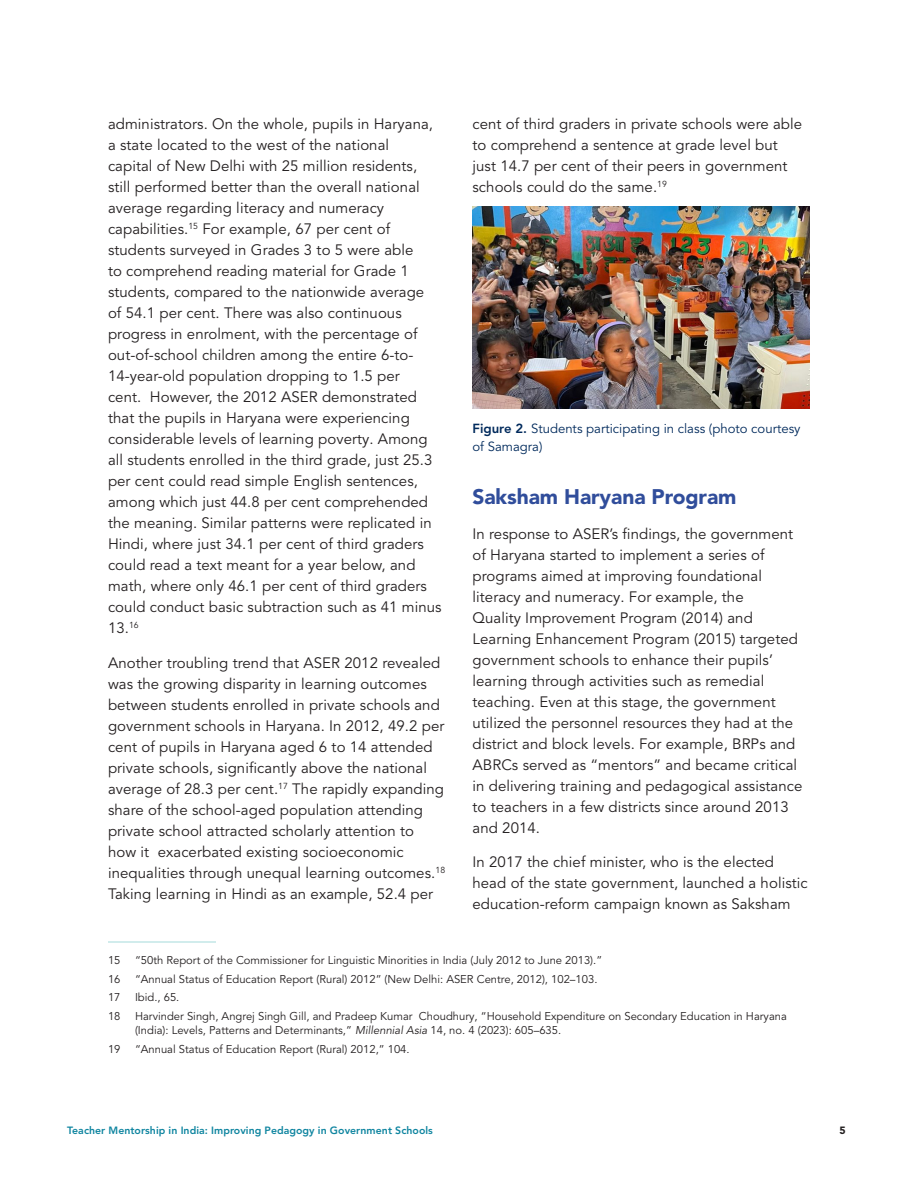
<style>
.page{position:relative;width:918px;height:1188px;background:#fff}
.page>*{position:absolute;margin:0;border:0;box-sizing:border-box;transform-origin:0 0}
.t1{font:900 21px "Avenir LT Pro";letter-spacing:-.005em;color:#304d9b}
.t2{font:15px/21px "Avenir LT Pro";letter-spacing:.005em;color:#231f20}
.figure_table_caption{font:13.2px/17.2px "Avenir LT Pro";color:#002a5c}
.footnote{font:11.25px/14.2px "Avenir LT Pro";color:#231f20}
.t3{font:800 10.5px "Avenir LT Pro";letter-spacing:.005em;color:#0f85a0}
.t4{font:900 10.5px "Avenir LT Pro";color:#231f20}
.s1{font-weight:800}
.s2{font-style:italic}
</style>
<div class="page">
<hr style="left:108px;top:942px;width:108px;height:1px;background:#a5dbdb">
<img style="left:472px;top:206px;width:338px;height:202px">
<p class="t2" style="left:108px;top:114px;width:335px">administrators. On the whole, pupils in Haryana, a state located to the west of the national<br>capital of New Delhi with 25 million residents, still performed better than the overall national average regarding literacy and numeracy capabilities.<sup>15</sup> For example, 67 per cent of students surveyed in Grades 3 to 5 were able<br>to comprehend reading material for Grade 1 students, compared to the nationwide average<br>of 54.1 per cent. There was also continuous progress in enrolment, with the percentage of out-of-school children among the entire 6-to-14-year-old population dropping to 1.5 per<br>cent. However, the 2012 ASER demonstrated that the pupils in Haryana were experiencing considerable levels of learning poverty. Among all students enrolled in the third grade, just 25.3 per cent could read simple English sentences, among which just 44.8 per cent comprehended the meaning. Similar patterns were replicated in Hindi, where just 34.1 per cent of third graders could read a text meant for a year below, and math, where only 46.1 per cent of third graders could conduct basic subtraction such as 41 minus 13.<sup>16</sup></p>
<p class="t2" style="left:108px;top:652px;width:339px">Another troubling trend that ASER 2012 revealed was the growing disparity in learning outcomes between students enrolled in private schools and government schools in Haryana. In 2012, 49.2 per cent of pupils in Haryana aged 6 to 14 attended private schools, significantly above the national average of 28.3 per cent.<sup>17</sup> The rapidly expanding share of the school-aged population attending private school attracted scholarly attention to how it exacerbated existing socioeconomic inequalities through unequal learning outcomes.<sup>18<br></sup>Taking learning in Hindi as an example, 52.4 per</p>
<p class="t2" style="left:472px;top:114px;width:331px">cent of third graders in private schools were able to comprehend a sentence at grade level but just 14.7 per cent of their peers in government schools could do the same.<sup>19</sup></p>
<p class="figure_table_caption" style="left:472px;top:420px;width:330px"><span class="s1">Figure 2.</span> Students participating in class (photo courtesy of Samagra)</p>
<p class="t1" style="left:472px;top:484px;width:266px">Saksham Haryana Program</p>
<p class="t2" style="left:472px;top:523px;width:331px">In response to ASER’s findings, the government of Haryana started to implement a series of programs aimed at improving foundational literacy and numeracy. For example, the<br>Quality Improvement Program (2014) and Learning Enhancement Program (2015) targeted government schools to enhance their pupils’ learning through activities such as remedial teaching. Even at this stage, the government utilized the personnel resources they had at the district and block levels. For example, BRPs and ABRCs served as “mentors” and became critical in delivering training and pedagogical assistance to teachers in a few districts since around 2013 and 2014.</p>
<p class="t2" style="left:472px;top:852px;width:337px">In 2017 the chief minister, who is the elected head of the state government, launched a holistic education-reform campaign known as Saksham</p>
<p class="footnote" style="left:108px;top:953px;width:14px">15</p>
<p class="footnote" style="left:135px;top:953px;width:469px">“50th Report of the Commissioner for Linguistic Minorities in India (July 2012 to June 2013).”</p>
<p class="footnote" style="left:108px;top:972px;width:14px">16</p>
<p class="footnote" style="left:135px;top:972px;width:464px">“Annual Status of Education Report (Rural) 2012” (New Delhi: ASER Centre, 2012), 102–103.</p>
<p class="footnote" style="left:108px;top:990px;width:14px">17</p>
<p class="footnote" style="left:135px;top:990px;width:46px">Ibid., 65.</p>
<p class="footnote" style="left:108px;top:1009px;width:14px">18</p>
<p class="footnote" style="left:135px;top:1009px;width:654px">Harvinder Singh, Angrej Singh Gill, and Pradeep Kumar Choudhury, “Household Expenditure on Secondary Education in Haryana (India): Levels, Patterns and Determinants,” <span class="s2">Millennial Asia</span> 14, no. 4 (2023): 605–635.</p>
<p class="footnote" style="left:108px;top:1042px;width:14px">19</p>
<p class="footnote" style="left:135px;top:1042px;width:276px">“Annual Status of Education Report (Rural) 2012,” 104.</p>
<p class="t3" style="left:67px;top:1125px;width:367px">Teacher Mentorship in India: Improving Pedagogy in Government Schools</p>
<p class="t4" style="left:840px;top:1124px;width:8px">5</p>
</div>
